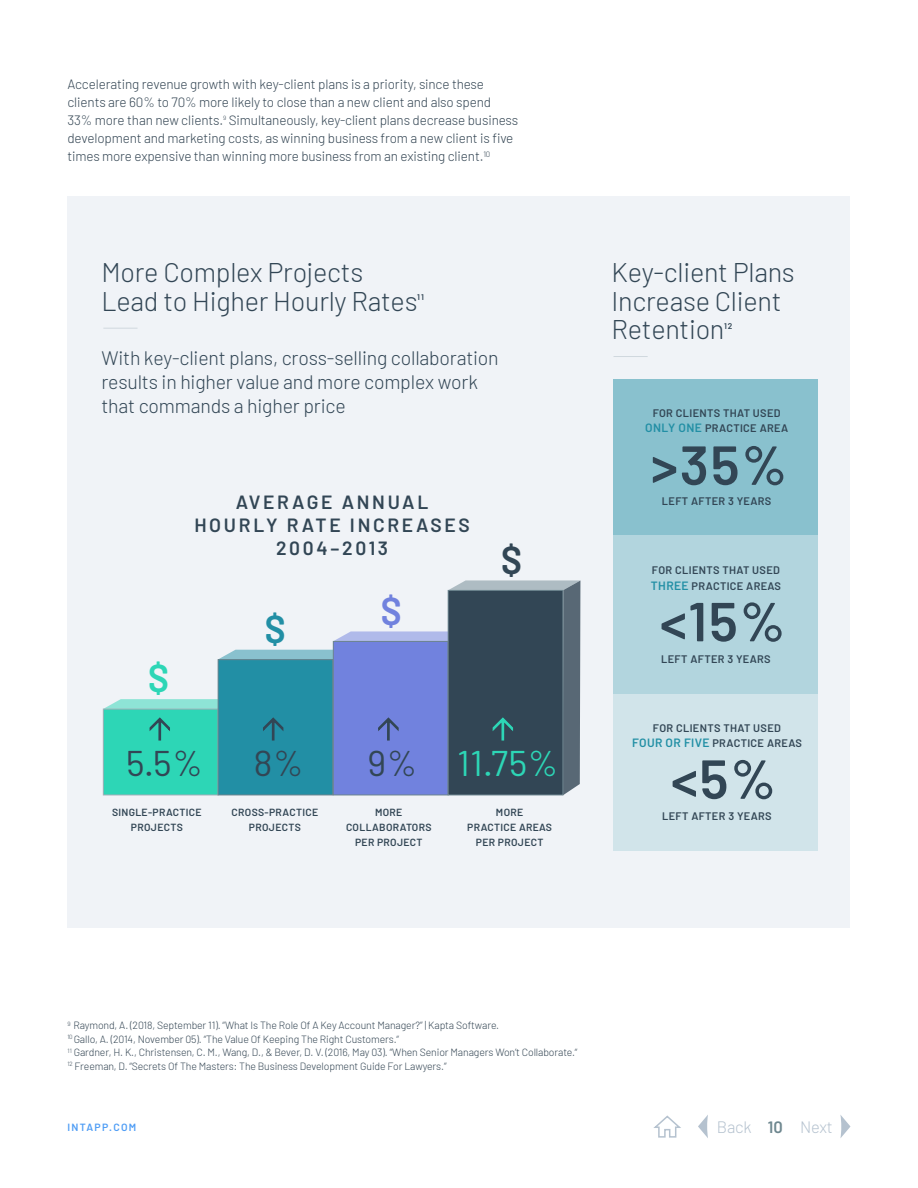
<style>
.page{position:relative;width:918px;height:1188px;background:#fff}
.page>*{position:absolute;margin:0;border:0;box-sizing:border-box;transform-origin:0 0}
.t1{font:600 54.9px "Barlow";color:#324655}
.t2{font:600 39px "Barlow";color:#2dd6b6}
.t3{font:600 39px "Barlow";color:#228fa5}
.t4{font:600 39px "Barlow";color:#7182de}
.t5{font:600 39px "Barlow";color:#324655}
.t6{font:35.85px "Barlow";color:#2dd6b6}
.t7{font:35.85px "Barlow";color:#324655}
.t8{font:300 27px/28.5px "Barlow";letter-spacing:-.01em;color:#324655}
.t9{font:300 19.5px/24px "Barlow";letter-spacing:-.01em;color:#324655}
.t10{font:600 19.2px/23.2px "Barlow";letter-spacing:.14em;color:#324655;text-align:center}
.t11{font:300 16.5px "Barlow";letter-spacing:-.01em;color:#b5c2cf}
.t12{font:300 13.5px/18px "Barlow";letter-spacing:-.01em;color:#334553}
.t13{font:600 10.95px/15.3px "Barlow";letter-spacing:.03em;color:#324655;text-align:center}
.t14{font:300 10.5px/13.5px "Barlow";letter-spacing:-.01em;color:#334553}
.t15{font:600 10.5px "Barlow";letter-spacing:.12em;color:#4f9df5}
.t16{font:600 10.35px/15.1px "Barlow";letter-spacing:.03em;color:#324655;text-align:center}
.t17{font:600 8.25px "Barlow";color:#324655}
.s1{color:#324655}
.s2{font-size:12.15px;color:#228fa5}
.s3{font-weight:600;color:#6e878f}
</style>
<div class="page">
<svg style="left:653px;top:1115px;width:28px;height:23px"></svg>
<svg style="left:698px;top:1115px;width:10px;height:23px"></svg>
<svg style="left:840px;top:1115px;width:10px;height:23px"></svg>
<div style="left:68px;top:196px;width:782px;height:732px;background:#f0f3f7"></div>
<hr style="left:103px;top:328px;width:35px;height:1px;background:#d0d8de">
<hr style="left:614px;top:356px;width:34px;height:1px;background:#d0d8de">
<svg style="left:103px;top:580px;width:477px;height:215px"></svg>
<div style="left:613px;top:694px;width:205px;height:156px;background:#d1e4ea"></div>
<div style="left:613px;top:535px;width:205px;height:159px;background:#b2d5de"></div>
<div style="left:613px;top:380px;width:205px;height:155px;background:#89c1ce"></div>
<p class="t12" style="left:67px;top:74px;width:452px">Accelerating revenue growth with key-client plans is a priority, since these clients are 60% to 70% more likely to close than a new client and also spend 33% more than new clients.<sup>9</sup> Simultaneously, key-client plans decrease business development and marketing costs, as winning business from a new client is five times more expensive than winning more business from an existing client.<sup>10</sup></p>
<h3 class="t8" style="left:101px;top:256px;width:318px">More Complex Projects<br>Lead to Higher Hourly Rates</h3>
<p class="t17" style="left:417px;top:292px;width:8px">11</p>
<h3 class="t9" style="left:101px;top:344px;width:399px">With key-client plans, cross-selling collaboration results in higher value and more complex work that commands a higher price</h3>
<h2 class="t2" style="left:148px;top:654px;width:23px">$</h2>
<h3 class="t10" style="left:194px;top:490px;width:277px">AVERAGE ANNUAL<br>HOURLY RATE INCREASES<br>2004–2013</h3>
<h2 class="t3" style="left:265px;top:604px;width:23px">$</h2>
<h2 class="t4" style="left:381px;top:586px;width:23px">$</h2>
<h2 class="t5" style="left:501px;top:536px;width:23px">$</h2>
<h3 class="t7" style="left:126px;top:741px;width:78px">5.5%</h3>
<h3 class="t7" style="left:254px;top:741px;width:51px">8%</h3>
<h3 class="t6" style="left:368px;top:741px;width:192px"><span class="s1">9%</span> 11.75%</h3>
<p class="t16" style="left:112px;top:805px;width:91px">SINGLE-PRACTICE<br>PROJECTS</p>
<p class="t16" style="left:232px;top:805px;width:88px">CROSS-PRACTICE<br>PROJECTS</p>
<p class="t16" style="left:346px;top:805px;width:87px">MORE<br>COLLABORATORS<br>PER PROJECT</p>
<p class="t16" style="left:467px;top:805px;width:86px">MORE<br>PRACTICE AREAS<br>PER PROJECT</p>
<h3 class="t8" style="left:612px;top:256px;width:185px">Key-client Plans<br>Increase Client<br>Retention</h3>
<p class="t17" style="left:724px;top:321px;width:10px">12</p>
<p class="t13" style="left:645px;top:405px;width:144px">FOR CLIENTS THAT USED<br><span class="s2">ONLY ONE</span> PRACTICE AREA</p>
<h1 class="t1" style="left:651px;top:431px;width:138px">&gt;35%</h1>
<p class="t13" style="left:662px;top:494px;width:111px">LEFT AFTER 3 YEARS</p>
<p class="t13" style="left:651px;top:563px;width:132px;text-align:left">FOR CLIENTS THAT USED<br><span class="s2">THREE</span> PRACTICE AREAS</p>
<h1 class="t1" style="left:660px;top:587px;width:127px">&lt;15%</h1>
<p class="t13" style="left:661px;top:651px;width:111px">LEFT AFTER 3 YEARS</p>
<p class="t13" style="left:632px;top:720px;width:171px">FOR CLIENTS THAT USED<br><span class="s2">FOUR OR FIVE</span> PRACTICE AREAS</p>
<h1 class="t1" style="left:671px;top:745px;width:107px">&lt;5%</h1>
<p class="t13" style="left:662px;top:809px;width:111px">LEFT AFTER 3 YEARS</p>
<p class="t14" style="left:68px;top:1018px;width:511px"><sup>9</sup> Raymond, A. (2018, September 11). “What Is The Role Of A Key Account Manager?” | Kapta Software.<br><sup>10</sup> Gallo, A. (2014, November 05). “The Value Of Keeping The Right Customers.“<br><sup>11</sup> Gardner, H. K., Christensen, C. M., Wang, D., &amp; Bever, D. V. (2016, May 03). “When Senior Managers Won’t Collaborate.“ <sup>12</sup> Freeman, D. “Secrets Of The Masters: The Business Development Guide For Lawyers.”</p>
<p class="t15" style="left:68px;top:1121px;width:70px">INTAPP.COM</p>
<p class="t11" style="left:717px;top:1115px;width:117px">Back <span class="s3">10</span> Next</p>
</div>
